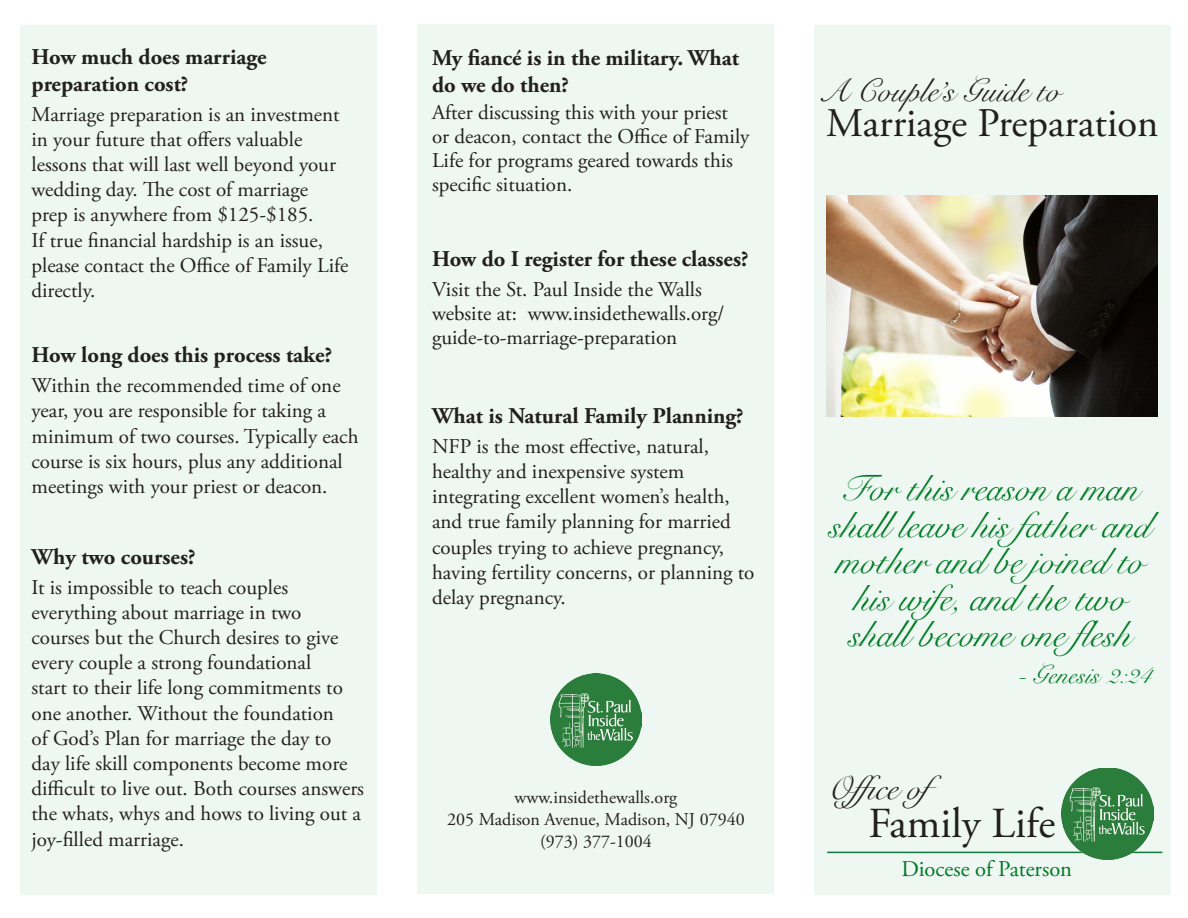
<style>
.page{position:relative;width:1188px;height:918px;background:#fff}
.page>*{position:absolute;margin:0;border:0;box-sizing:border-box;transform-origin:0 0}
.t1{font:42.75px "Adobe Garamond Pro";color:#231f20}
.t2{font:40.65px "Adobe Garamond Pro";color:#231f20}
.t3{font:36.45px/36.5px "Snell Roundhand";color:#007c24;text-align:center}
.t4{font:33.75px "Snell Roundhand";color:#231f20}
.t5{font:32.1px "Snell Roundhand";color:#231f20}
.t6{font:25.65px "Snell Roundhand";color:#007c24}
.t7{font:700 22.5px/27px "Adobe Garamond Pro";color:#231f20}
.t8{font:22.5px "Adobe Garamond Pro";color:#007824}
.t9{font:21px/25.2px "Adobe Garamond Pro";color:#231f20}
.t10{font:18px "Adobe Garamond Pro";color:#231f20}
</style>
<div class="page">
<div style="left:814px;top:25px;width:356px;height:870px;background:#eef7f2"></div>
<img style="left:826px;top:195px;width:332px;height:222px">
<div style="left:418px;top:24px;width:356px;height:870px;background:#eef7f2"></div>
<div style="left:21px;top:25px;width:356px;height:870px;background:#eef7f2"></div>
<hr style="left:827px;top:852px;width:335px;height:1px;background:#0d783c">
<img style="left:1062px;top:768px;width:91px;height:92px">
<img style="left:550px;top:673px;width:92px;height:92px">
<p class="t7" style="left:32px;top:43px;width:237px">How much does marriage preparation cost?</p>
<p class="t9" style="left:32px;top:102px;width:319px">Marriage preparation is an investment in your future that offers valuable lessons that will last well beyond your wedding day. The cost of marriage prep is anywhere from $125-$185.<br>If true financial hardship is an issue, please contact the Office of Family Life directly.</p>
<p class="t7" style="left:32px;top:342px;width:302px">How long does this process take?</p>
<p class="t9" style="left:32px;top:374px;width:328px">Within the recommended time of one year, you are responsible for taking a minimum of two courses. Typically each course is six hours, plus any additional meetings with your priest or deacon.</p>
<p class="t7" style="left:32px;top:543px;width:166px">Why two courses?</p>
<p class="t9" style="left:32px;top:575px;width:334px">It is impossible to teach couples everything about marriage in two courses but the Church desires to give every couple a strong foundational<br>start to their life long commitments to one another. Without the foundation<br>of God’s Plan for marriage the day to day life skill components become more difficult to live out. Both courses answers the whats, whys and hows to living out a joy-filled marriage.</p>
<p class="t7" style="left:432px;top:45px;width:308px">My fiancé is in the military. What do we do then?</p>
<p class="t9" style="left:432px;top:101px;width:319px;line-height:24px">After discussing this with your priest or deacon, contact the Office of Family Life for programs geared towards this specific situation.</p>
<p class="t7" style="left:432px;top:245px;width:318px">How do I register for these classes?</p>
<p class="t9" style="left:432px;top:278px;width:294px;line-height:24px">Visit the St. Paul Inside the Walls website at: www.insidethewalls.org/ guide-to-marriage-preparation</p>
<p class="t7" style="left:432px;top:403px;width:313px">What is Natural Family Planning?</p>
<p class="t9" style="left:432px;top:434px;width:324px">NFP is the most effective, natural, healthy and inexpensive system integrating excellent women’s health, and true family planning for married couples trying to achieve pregnancy, having fertility concerns, or planning to delay pregnancy.</p>
<p class="t10" style="left:515px;top:787px;width:164px">www.insidethewalls.org</p>
<p class="t10" style="left:447px;top:808px;width:299px">205 Madison Avenue, Madison, NJ 07940</p>
<p class="t10" style="left:540px;top:830px;width:113px">(973) 377-1004</p>
<p class="t5" style="left:818px;top:67px;width:243px">A Couple’s Guide to</p>
<p class="t2" style="left:826px;top:99px;width:334px">Marriage Preparation</p>
<p class="t3" style="left:829px;top:471px;width:323px">For this reason a man shall leave his father and mother and be joined to his wife, and the two shall become one flesh</p>
<p class="t6" style="left:1018px;top:656px;width:135px">- Genesis 2:24</p>
<p class="t4" style="left:827px;top:764px;width:135px">Office of</p>
<p class="t1" style="left:869px;top:797px;width:188px">Family Life</p>
<p class="t8" style="left:902px;top:856px;width:172px">Diocese of Paterson</p>
</div>
